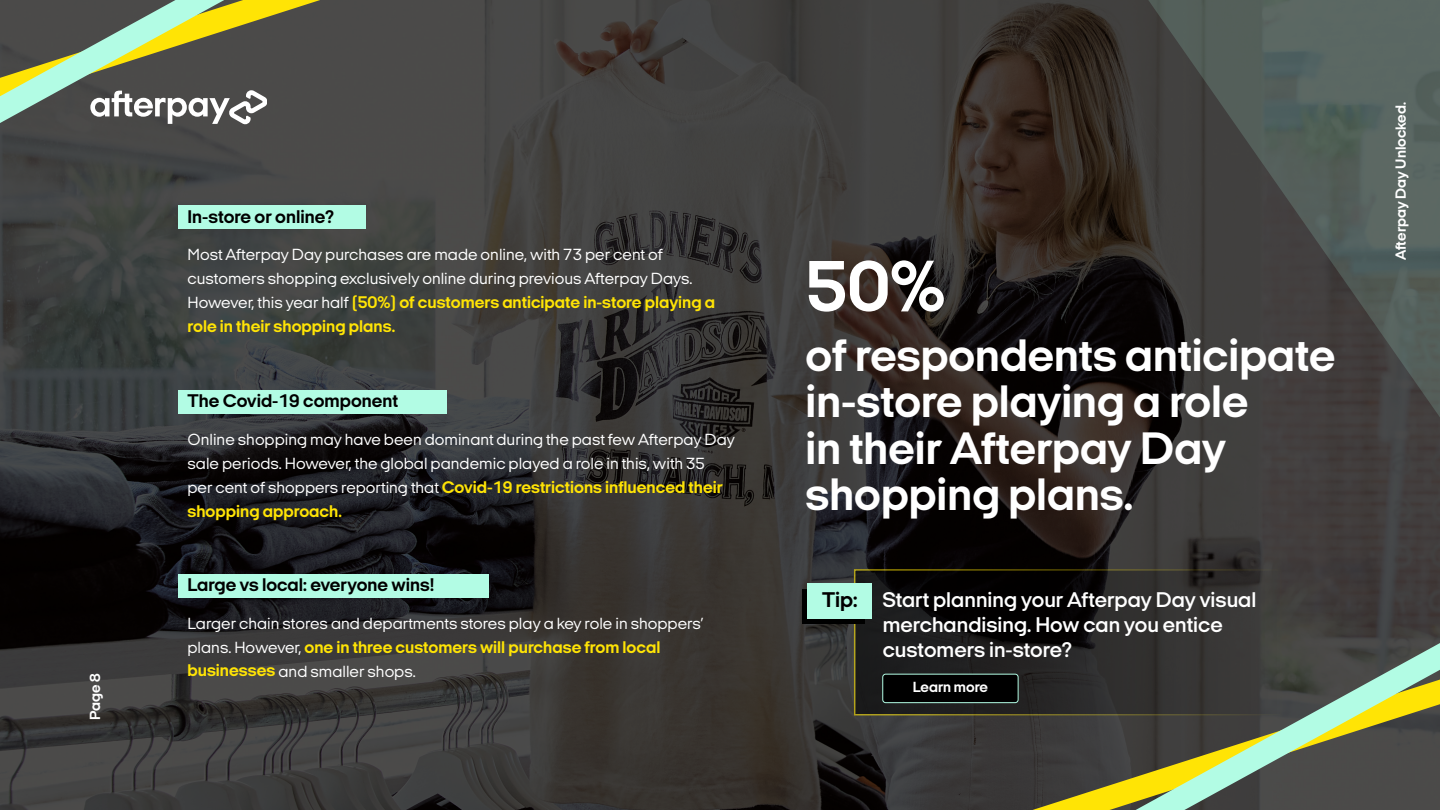
<style>
.page{position:relative;width:1440px;height:810px;background:#fff}
.page>*{position:absolute;margin:0;border:0;box-sizing:border-box;transform-origin:0 0}
.t1{font:700 73.5px "Italian Plate No 2 Expanded";color:#fff}
.t2{font:700 46.5px/46.5px "Italian Plate No 2 Expanded";color:#fff}
.t3{font:600 21.75px/24.8px "Italian Plate No 2 Expanded";color:#fff}
.t4{font:700 21.75px "Italian Plate No 2 Expanded";color:#000}
.t5{font:700 18.75px "Italian Plate No 2 Expanded";color:#000}
.t6{font:700 17.25px/24px "Italian Plate No 2 Expanded";color:#ffe405}
.t7{font:16.5px/24px "Italian Plate No 2 Expanded";color:#fff}
.t8{font:700 15px "Italian Plate No 2 Expanded";color:#fff}
.s1{font-weight:400;font-size:16.5px;color:#fff}
.s2{font-weight:700;font-size:17.25px;color:#ffe405}
</style>
<div class="page">
<img style="left:0;top:0;width:1440px;height:810px">
<svg style="left:854px;top:569px;width:428px;height:147px"></svg>
<svg style="left:1148px;top:0;width:292px;height:417px"></svg>
<svg style="left:1032px;top:680px;width:104px;height:130px;fill:#3d3c3a"></svg>
<div style="left:178px;top:206px;width:188px;height:23px;background:#b2fce4"></div>
<div style="left:178px;top:391px;width:269px;height:23px;background:#b2fce4"></div>
<div style="left:178px;top:574px;width:311px;height:24px;background:#b2fce4"></div>
<svg style="left:1136px;top:643px;width:304px;height:167px"></svg>
<svg style="left:0;top:0;width:320px;height:124px"></svg>
<svg style="left:802px;top:583px;width:70px;height:41px"></svg>
<div style="left:883px;top:674px;width:135px;height:29px;background:#000;border-radius:3px"></div>
<div style="left:883px;top:674px;width:135px;height:29px;border:1px solid #b2fce4;border-radius:3px"></div>
<p class="t8" style="left:87px;top:720px;width:48px;rotate:-90deg">Page 8</p>
<p class="t5" style="left:188px;top:206px;width:148px">In-store or online?</p>
<p class="t7" style="left:188px;top:243px;width:507px">Most Afterpay Day purchases are made online, with 73 per cent of customers shopping exclusively online during previous Afterpay Days.</p>
<p class="t6" style="left:187px;top:290px;width:529px"><span class="s1">However, this year half</span> (50%) of customers anticipate in-store playing a role in their shopping plans.</p>
<p class="t5" style="left:188px;top:391px;width:212px">The Covid-19 component</p>
<p class="t7" style="left:188px;top:427px;width:549px">Online shopping may have been dominant during the past few Afterpay Day sale periods. However, the global pandemic played a role in this, with 35</p>
<p class="t6" style="left:187px;top:475px;width:537px"><span class="s1">per cent of shoppers reporting that</span> Covid-19 restrictions influenced their shopping approach.</p>
<p class="t5" style="left:188px;top:575px;width:249px">Large vs local: everyone wins!</p>
<p class="t7" style="left:188px;top:611px;width:517px">Larger chain stores and departments stores play a key role in shoppers’</p>
<p class="t6" style="left:188px;top:635px;width:475px"><span class="s1">plans. However,</span> one in three customers will purchase from local</p>
<p class="t7" style="left:187px;top:659px;width:230px"><span class="s2">businesses</span> and smaller shops.</p>
<h1 class="t1" style="left:806px;top:247px;width:142px">50%</h1>
<h2 class="t2" style="left:806px;top:332px;width:531px">of respondents anticipate in-store playing a role<br>in their Afterpay Day shopping plans.</h2>
<h3 class="t4" style="left:822px;top:588px;width:37px">Tip:</h3>
<h3 class="t3" style="left:883px;top:587px;width:375px">Start planning your Afterpay Day visual merchandising. How can you entice customers in-store?</h3>
<p class="t8" style="left:913px;top:679px;width:77px">Learn more</p>
<p class="t8" style="left:1393px;top:260px;width:160px;rotate:-90deg">Afterpay Day Unlocked.</p>
</div>
